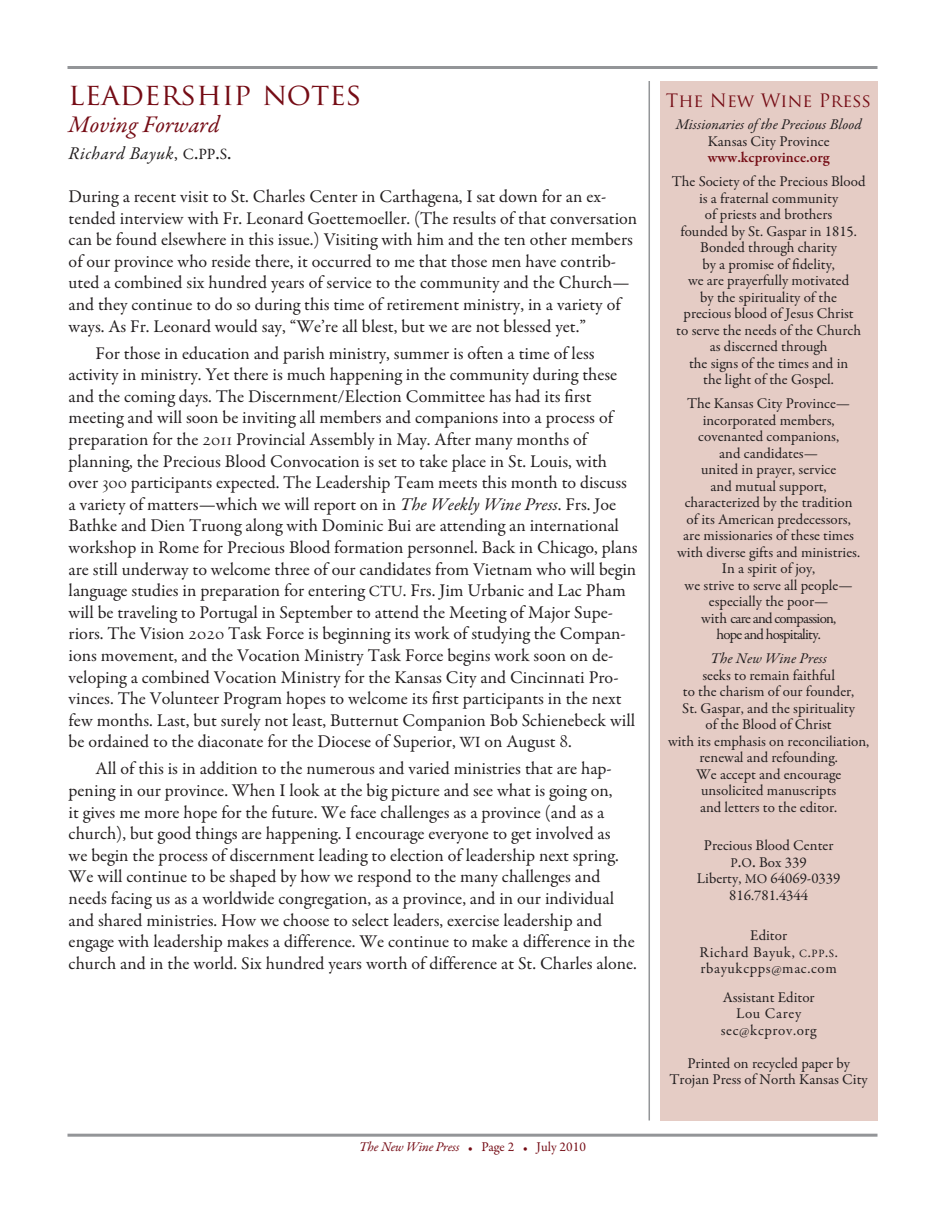
<style>
.page{position:relative;width:945px;height:1215px;background:#fff}
.page>*{position:absolute;margin:0;border:0;box-sizing:border-box;transform-origin:0 0}
.t1{font:30px "Trajan Pro";color:#750c15}
.t2{font:italic 24px "Garamond Premr Pro";color:#750c15}
.t3{font:18px/21.6px "Garamond Premr Pro";color:#231f20}
.t4{font:italic 18px "Garamond Premr Pro";letter-spacing:.025em;color:#231f20}
.t5{font:18px "Trajan Pro";color:#750c15}
.t6{font:15px/16.5px "Garamond Premr Pro";color:#231f20;text-align:center}
.t7{font:15px/16.5px "Garamond Premr Pro";letter-spacing:.04em;color:#231f20;text-align:center}
.t8{font:italic 15px "Garamond Premr Pro";color:#231f20}
.t9{font:600 15px "Garamond Premr Pro";color:#750c15}
.t10{font:italic 13.5px "Garamond Premr Pro";letter-spacing:-.02em;color:#750c15}
.s1{font-style:normal}
.s2{font-style:normal;font-size:15.75px}
.s3{font-style:normal;font-size:21px}
.s4{font-family:"Centaur Expert";font-size:21px}
.s5{font-style:italic}
.s6{font-size:15.75px}
.s7{font-style:normal;font-size:10.5px}
.s8{font-size:13.5px}
.s9{font-size:18px}
.s10{font-size:11.25px}
.s11{font-size:12px}
</style>
<div class="page">
<div style="left:660px;top:81px;width:217px;height:1039px;background:#e5ccc5"></div>
<hr style="left:68px;top:1134px;width:810px;height:3px;background:#939598">
<hr style="left:68px;top:66px;width:810px;height:3px;background:#939598">
<hr style="left:649px;top:81px;width:1px;height:1039px;background:#939598">
<h1 class="t1" style="left:69px;top:77px;width:295px">leadership notes</h1>
<h2 class="t2" style="left:69px;top:114px;width:153px">Moving Forward</h2>
<p class="t4" style="left:69px;top:146px;width:164px">Richard Bayuk<span class="s1">,</span> <span class="s2">C</span><span class="s3">.</span><span class="s2">PP</span><span class="s3">.</span><span class="s2">S</span><span class="s3">.</span></p>
<p class="t3" style="left:69px;top:187px;width:570px">During a recent visit to St. Charles Center in Carthagena, I sat down for an ex&shy;tended interview with Fr. Leonard Goettemoeller. (The results of that conversation can be found elsewhere in this issue.) Visiting with him and the ten other members of our province who reside there, it occurred to me that those men have contrib&shy;uted a combined six hundred years of service to the community and the Church— and they continue to do so during this time of retirement ministry, in a variety of ways. As Fr. Leonard would say, “We’re all blest, but we are not blessed yet.”</p>
<p class="t3" style="left:69px;top:344px;width:570px;text-indent:27px">For those in education and parish ministry, summer is often a time of less activity in ministry. Yet there is much happening in the community during these and the coming days. The Discernment/Election Committee has had its first meeting and will soon be inviting all members and companions into a process of preparation for the <span class="s4">2011</span> Provincial Assembly in May. After many months of planning, the Precious Blood Convocation is set to take place in St. Louis, with over <span class="s4">300</span> participants expected. The Leadership Team meets this month to discuss a variety of matters—which we will report on in <span class="s5">The Weekly Wine Press</span>. Frs. Joe Bathke and Dien Truong along with Dominic Bui are attending an international workshop in Rome for Precious Blood formation personnel. Back in Chicago, plans are still underway to welcome three of our candidates from Vietnam who will begin language studies in preparation for entering <span class="s6">CTU</span>. Frs. Jim Urbanic and Lac Pham will be traveling to Portugal in September to attend the Meeting of Major Supe&shy;riors. The Vision <span class="s4">2020</span> Task Force is beginning its work of studying the Compan&shy;ions movement, and the Vocation Ministry Task Force begins work soon on de&shy;veloping a combined Vocation Ministry for the Kansas City and Cincinnati Pro&shy;vinces. The Volunteer Program hopes to welcome its first participants in the next few months. Last, but surely not least, Butternut Companion Bob Schienebeck will be ordained to the diaconate for the Diocese of Superior, <span class="s6">WI</span> on August <span class="s4">8</span>.</p>
<p class="t3" style="left:69px;top:760px;width:570px;text-indent:27px">All of this is in addition to the numerous and varied ministries that are hap&shy;pening in our province. When I look at the big picture and see what is going on,<br>it gives me more hope for the future. We face challenges as a province (and as a church), but good things are happening. I encourage everyone to get involved as<br>we begin the process of discernment leading to election of leadership next spring.<br>We will continue to be shaped by how we respond to the many challenges and needs facing us as a worldwide congregation, as a province, and in our individual and shared ministries. How we choose to select leaders, exercise leadership and engage with leadership makes a difference. We continue to make a difference in the church and in the world. Six hundred years worth of difference at St. Charles alone.</p>
<p class="t10" style="left:359px;top:1142px;width:228px">The New Wine Press <span class="s7">•</span> <span class="s1">Page 2</span> <span class="s7">•</span> <span class="s1">July 2010</span></p>
<p class="t5" style="left:666px;top:91px;width:207px">The New Wine Press</p>
<p class="t8" style="left:676px;top:119px;width:187px">Missionaries of the Precious Blood</p>
<p class="t6" style="left:708px;top:134px;width:123px">Kansas City Province</p>
<p class="t9" style="left:708px;top:148px;width:123px">www.kcprovince.org</p>
<p class="t6" style="left:672px;top:175px;width:195px">The Society of the Precious Blood is a fraternal community<br>of priests and brothers<br>founded by St. Gaspar in 1815.<br>Bonded through charity<br>by a promise of fidelity,<br>we are prayerfully motivated<br>by the spirituality of the<br>precious blood of Jesus Christ<br>to serve the needs of the Church as discerned through<br>the signs of the times and in<br>the light of the Gospel.</p>
<p class="t6" style="left:677px;top:397px;width:185px">The Kansas City Province— incorporated members, covenanted companions,<br>and candidates—<br>united in prayer, service<br>and mutual support, characterized by the tradition of its American predecessors, are missionaries of these times with diverse gifts and ministries.<br>In a spirit of joy,<br>we strive to serve all people— especially the poor—<br>with care and compassion,<br>hope and hospitality.</p>
<p class="t8" style="left:710px;top:653px;width:118px">The New Wine Press</p>
<p class="t6" style="left:668px;top:668px;width:203px">seeks to remain faithful<br>to the charism of our founder,<br>St. Gaspar, and the spirituality<br>of the Blood of Christ<br>with its emphasis on reconciliation, renewal and refounding.<br>We accept and encourage unsolicited manuscripts<br>and letters to the editor.</p>
<p class="t6" style="left:697px;top:839px;width:145px">Precious Blood Center<br><span class="s8">P</span><span class="s9">.</span><span class="s8">O</span><span class="s9">.</span> Box 339<br>Liberty, <span class="s8">MO</span> 64069-0339<br>816.781.4344</p>
<p class="t7" style="left:700px;top:929px;width:140px">Editor<br>Richard Bayuk, <span class="s10">C</span>.<span class="s10">PP</span>.<span class="s10">S</span>. rbayukcpps<span class="s11">@</span>mac.com</p>
<p class="t7" style="left:721px;top:990px;width:97px">Assistant Editor<br>Lou Carey sec<span class="s11">@</span>kcprov.org</p>
<p class="t6" style="left:670px;top:1056px;width:200px">Printed on recycled paper by<br>Trojan Press of North Kansas City</p>
</div>
